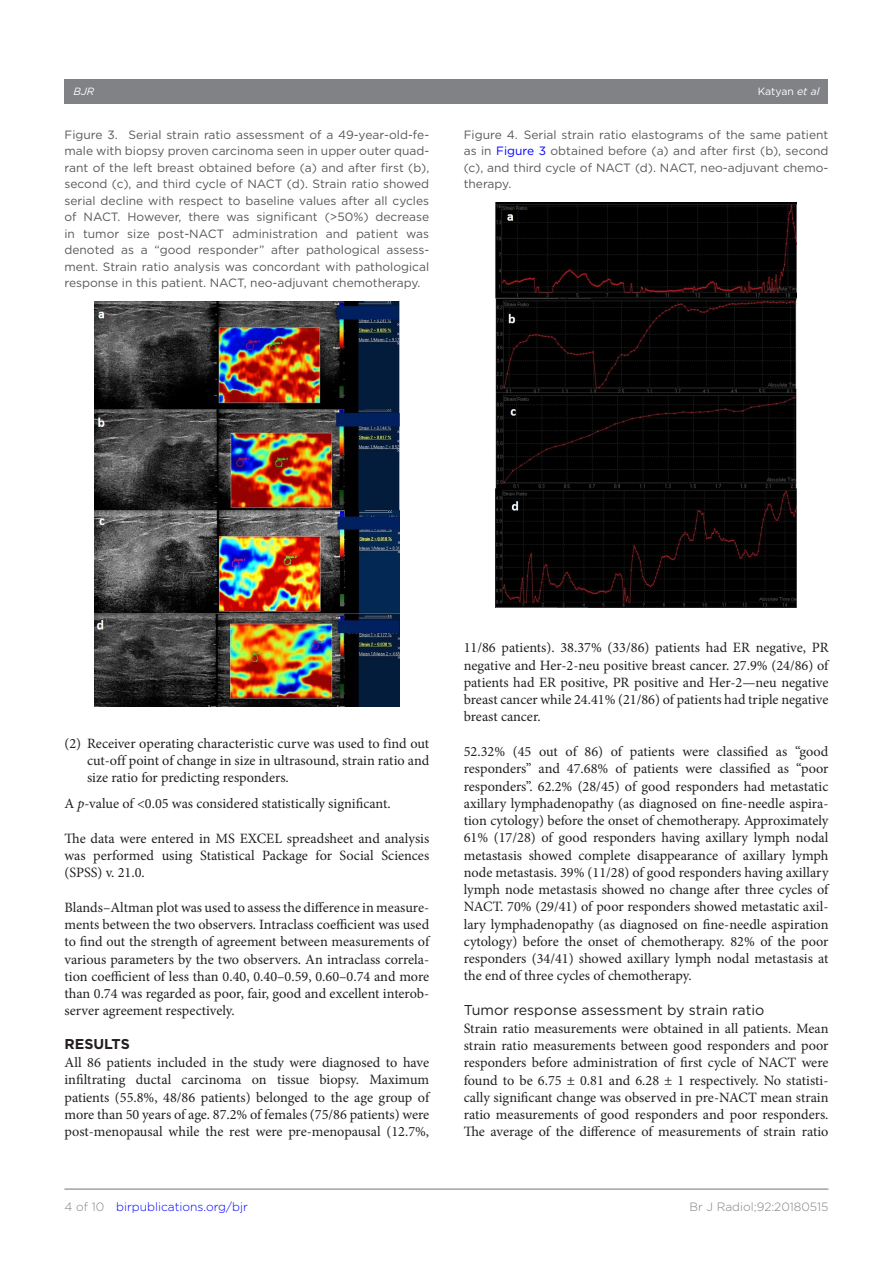
<style>
.page{position:relative;width:893px;height:1263px;background:#fff}
.page>*{position:absolute;margin:0;border:0;box-sizing:border-box;transform-origin:0 0}
.t1{font:14.25px/17.2px "Minion Pro";color:#231f20;text-align:justify}
.t2{font:14.25px "Gotham";color:#231f20}
.t3{font:700 14.25px "Gotham";color:#231f20}
.t4{font:12px/16.5px "Gotham";color:#57585a;text-align:justify}
.t5{font:300 12px "Gotham";color:#00f}
.t6{font:300 12px "Gotham";color:#808285}
.t7{font:10.5px "Gotham";letter-spacing:-.005em;color:#fff}
.t8{font:italic 10.5px "Gotham";color:#fff}
.s1{font-style:italic}
.s2{color:#00f}
.s3{color:#808285}
</style>
<div class="page">
<hr style="left:64px;top:1188px;width:764px;height:2px;background:#808285">
<div style="left:64px;top:79px;width:764px;height:24px;background:#808285"></div>
<img style="left:94px;top:301px;width:305px;height:405px">
<img style="left:496px;top:202px;width:301px;height:405px">
<p class="t8" style="left:74px;top:85px;width:22px">BJR</p>
<p class="t7" style="left:758px;top:85px;width:63px">Katyan <span class="s1">et al</span></p>
<p class="t4" style="left:64px;top:126px;width:366px">Figure 3. Serial strain ratio assessment of a 49-year-old-fe&shy;male with biopsy proven carcinoma seen in upper outer quad&shy;rant of the left breast obtained before (a) and after first (b), second (c), and third cycle of NACT (d). Strain ratio showed serial decline with respect to baseline values after all cycles of NACT. However, there was significant (&gt;50%) decrease in tumor size post-NACT administration and patient was denoted as a “good responder” after pathological assess&shy;ment. Strain ratio analysis was concordant with pathological response in this patient. NACT, neo-adjuvant chemotherapy.</p>
<p class="t4" style="left:464px;top:126px;width:366px">Figure 4. Serial strain ratio elastograms of the same patient as in <span class="s2">Figure 3</span> obtained before (a) and after first (b), second (c), and third cycle of NACT (d). NACT, neo-adjuvant chemo&shy;therapy.</p>
<p class="t1" style="left:87px;top:734px;width:344px;text-indent:-23px">(2) Receiver operating characteristic curve was used to find out cut-off point of change in size in ultrasound, strain ratio and size ratio for predicting responders.</p>
<p class="t1" style="left:64px;top:795px;width:328px">A <span class="s1">p-</span>value of &lt;0.05 was considered statistically significant.</p>
<p class="t1" style="left:64px;top:830px;width:366px">The data were entered in MS EXCEL spreadsheet and analysis was performed using Statistical Package for Social Sciences (SPSS) v. 21.0.</p>
<p class="t1" style="left:64px;top:899px;width:366px">Blands–Altman plot was used to assess the difference in measure&shy;ments between the two observers. Intraclass coefficient was used to find out the strength of agreement between measurements of various parameters by the two observers. An intraclass correla&shy;tion coefficient of less than 0.40, 0.40–0.59, 0.60–0.74 and more than 0.74 was regarded as poor, fair, good and excellent interob&shy;server agreement respectively.</p>
<p class="t3" style="left:64px;top:1035px;width:65px">RESULTS</p>
<p class="t1" style="left:64px;top:1054px;width:366px">All 86 patients included in the study were diagnosed to have infiltrating ductal carcinoma on tissue biopsy. Maximum patients (55.8%, 48/86 patients) belonged to the age group of more than 50 years of age. 87.2% of females (75/86 patients) were post-menopausal while the rest were pre-menopausal (12.7%,</p>
<p class="t1" style="left:464px;top:639px;width:366px">11/86 patients). 38.37% (33/86) patients had ER negative, PR negative and Her-2-neu positive breast cancer. 27.9% (24/86) of patients had ER positive, PR positive and Her-2—neu negative breast cancer while 24.41% (21/86) of patients had triple negative breast cancer.</p>
<p class="t1" style="left:464px;top:743px;width:366px">52.32% (45 out of 86) of patients were classified as “good responders” and 47.68% of patients were classified as “poor responders”. 62.2% (28/45) of good responders had metastatic axillary lymphadenopathy (as diagnosed on fine-needle aspira&shy;tion cytology) before the onset of chemotherapy. Approximately 61% (17/28) of good responders having axillary lymph nodal metastasis showed complete disappearance of axillary lymph node metastasis. 39% (11/28) of good responders having axillary lymph node metastasis showed no change after three cycles of NACT. 70% (29/41) of poor responders showed metastatic axil&shy;lary lymphadenopathy (as diagnosed on fine-needle aspiration cytology) before the onset of chemotherapy. 82% of the poor responders (34/41) showed axillary lymph nodal metastasis at the end of three cycles of chemotherapy.</p>
<p class="t2" style="left:464px;top:1001px;width:302px">Tumor response assessment by strain ratio</p>
<p class="t1" style="left:464px;top:1020px;width:366px">Strain ratio measurements were obtained in all patients. Mean strain ratio measurements between good responders and poor responders before administration of first cycle of NACT were found to be 6.75 ± 0.81 and 6.28 ± 1 respectively. No statisti&shy;cally significant change was observed in pre-NACT mean strain ratio measurements of good responders and poor responders.<br>The average of the difference of measurements of strain ratio</p>
<p class="t5" style="left:64px;top:1199px;width:185px"><span class="s3">4 of 10</span> birpublications.org/bjr</p>
<p class="t6" style="left:689px;top:1199px;width:140px">Br J Radiol;92:20180515</p>
</div>
